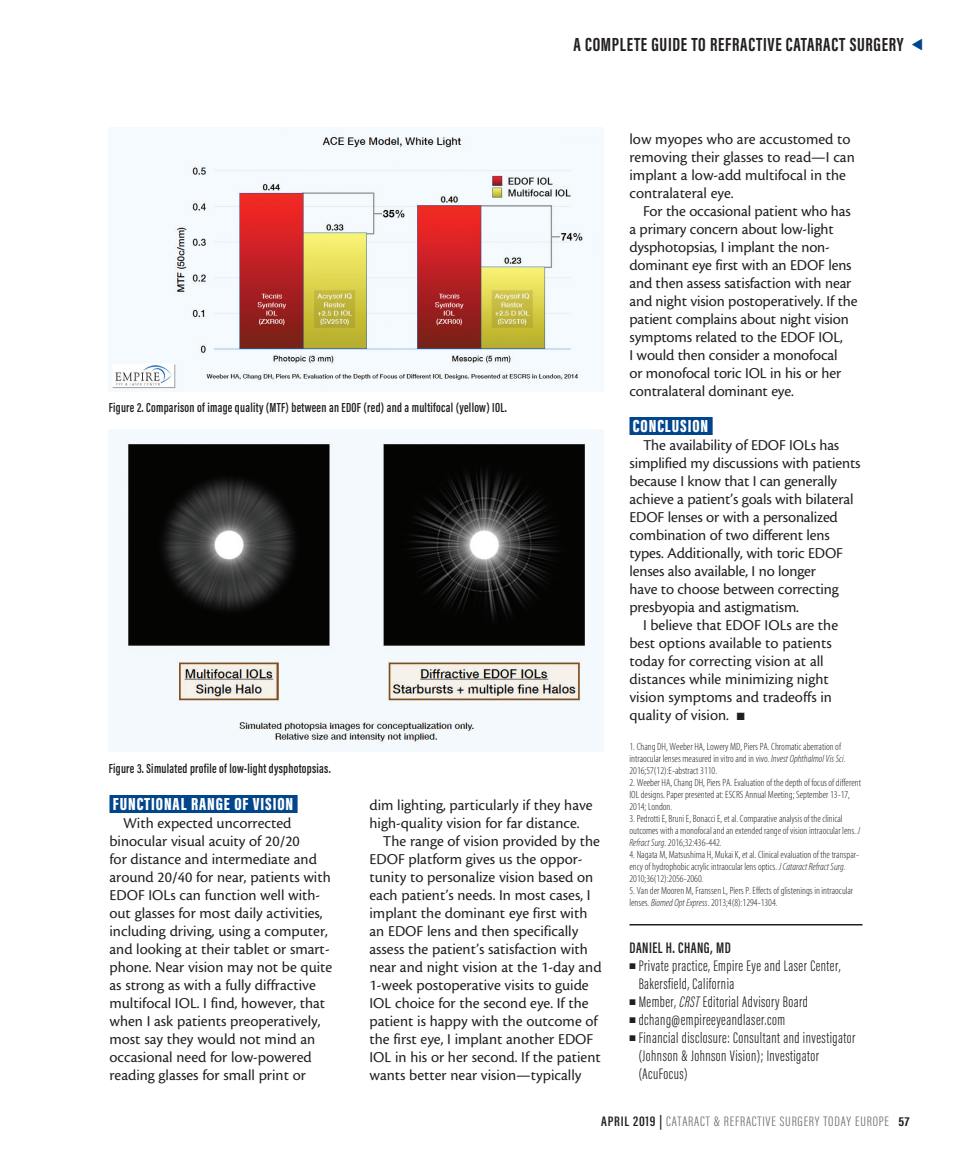
<style>
.page{position:relative;width:972px;height:1161px;background:#fff}
.page>*{position:absolute;margin:0;border:0;box-sizing:border-box;transform-origin:0 0}
.t1{font:700 19.5px "Acumin Pro Extra Cond";letter-spacing:.035em;color:#231f20}
.subhead{font:900 18px "Acumin Pro Extra Cond";letter-spacing:.05em;color:#fff}
.body{font:15.75px/18px "Cronos MM 408 10";color:#231f20}
.bio_info{font:300 15.75px/18px "Acumin Pro Extra Cond";letter-spacing:.03em;color:#231f20}
.bio_name{font:600 15.75px "Acumin Pro Extra Cond";letter-spacing:.03em;color:#231f20}
.t2{font:300 14.1px "Acumin Pro Extra Cond";letter-spacing:.05em;color:#6c6d70;scale:1.11 1}
.t3{font:600 13.5px "Acumin Pro Extra Cond";letter-spacing:.02em;color:#231f20}
.footnote{font:10.5px/12px "Myriad MM 215 300";color:#231f20}
.s1{font-family:"Myriad MM It 215 300"}
.s2{font-style:italic}
.s3{font-weight:600;color:#231f20}
.s4{font-weight:700;font-size:13.35px;color:#231f20}
</style>
<div class="page">
<div style="left:110px;top:795px;width:188px;height:18px;background:#01458d"></div>
<div style="left:630px;top:417px;width:83px;height:18px;background:#01458d"></div>
<hr style="left:630px;top:924px;width:232px;height:2px;background:#231f20">
<img style="left:109px;top:128px;width:494px;height:264px">
<img style="left:109px;top:429px;width:494px;height:323px">
<p class="t1" style="left:573px;top:32px;width:332px">A COMPLETE GUIDE TO REFRACTIVE CATARACT SURGERY</p>
<p class="t3" style="left:109px;top:400px;width:400px">Figure 2. Comparison of image quality (MTF) between an EDOF (red) and a multifocal (yellow) IOL.</p>
<p class="t3" style="left:109px;top:760px;width:224px">Figure 3. Simulated profile of low-light dysphotopsias.</p>
<p class="subhead" style="left:113px;top:793px;width:182px">FUNCTIONAL RANGE OF VISION</p>
<p class="body" style="left:110px;top:814px;width:224px;text-indent:14px">With expected uncorrected binocular visual acuity of 20/20<br>for distance and intermediate and around 20/40 for near, patients with EDOF IOLs can function well with&shy;out glasses for most daily activities, including driving, using a computer, and looking at their tablet or smart&shy;phone. Near vision may not be quite as strong as with a fully diffractive multifocal IOL. I find, however, that when I ask patients preoperatively, most say they would not mind an occasional need for low-powered reading glasses for small print or</p>
<p class="body" style="left:369px;top:796px;width:225px">dim lighting, particularly if they have high-quality vision for far distance.</p>
<p class="body" style="left:369px;top:832px;width:234px;text-indent:14px">The range of vision provided by the EDOF platform gives us the oppor&shy;tunity to personalize vision based on each patient’s needs. In most cases, I implant the dominant eye first with an EDOF lens and then specifically assess the patient’s satisfaction with near and night vision at the 1-day and 1-week postoperative visits to guide IOL choice for the second eye. If the patient is happy with the outcome of the first eye, I implant another EDOF IOL in his or her second. If the patient wants better near vision—typically</p>
<p class="body" style="left:630px;top:130px;width:227px">low myopes who are accustomed to removing their glasses to read—I can implant a low-add multifocal in the contralateral eye.</p>
<p class="body" style="left:630px;top:202px;width:230px;text-indent:14px">For the occasional patient who has a primary concern about low-light dysphotopsias, I implant the non&shy;dominant eye first with an EDOF lens and then assess satisfaction with near and night vision postoperatively. If the patient complains about night vision symptoms related to the EDOF IOL,<br>I would then consider a monofocal<br>or monofocal toric IOL in his or her contralateral dominant eye.</p>
<p class="subhead" style="left:633px;top:415px;width:77px">CONCLUSION</p>
<p class="body" style="left:630px;top:436px;width:233px;text-indent:14px">The availability of EDOF IOLs has simplified my discussions with patients because I know that I can generally achieve a patient’s goals with bilateral EDOF lenses or with a personalized combination of two different lens types. Additionally, with toric EDOF lenses also available, I no longer<br>have to choose between correcting presbyopia and astigmatism.</p>
<p class="body" style="left:630px;top:616px;width:210px;text-indent:14px">I believe that EDOF IOLs are the best options available to patients today for correcting vision at all distances while minimizing night vision symptoms and tradeoffs in quality of vision. ■</p>
<p class="footnote" style="left:630px;top:741px;width:218px">1. Chang DH, Weeber HA, Lowery MD, Piers PA. Chromatic aberration of intraocular lenses measured in vitro and in vivo. <span class="s1">Invest Ophthalmol Vis Sci</span>.<br>2016;57(12):E-abstract 3110.</p>
<p class="footnote" style="left:630px;top:777px;width:233px">2. Weeber HA, Chang DH, Piers PA. Evaluation of the depth of focus of different<br>IOL designs. Paper presented at: ESCRS Annual Meeting; September 13-17,<br>2014; London.</p>
<p class="footnote" style="left:629px;top:813px;width:232px">3. Pedrotti E, Bruni E, Bonacci E, et al. Comparative analysis of the clinical outcomes with a monofocal and an extended range of vision intraocular lens. <span class="s1">J<br>Refract Surg</span>. 2016;32:436-442.</p>
<p class="footnote" style="left:629px;top:849px;width:231px">4. Nagata M, Matsushima H, Mukai K, et al. Clinical evaluation of the transpar&shy;ency of hydrophobic acrylic intraocular lens optics. <span class="s1">J Cataract Refract Surg</span>.<br>2010;36(12):2056-2060.</p>
<p class="footnote" style="left:629px;top:885px;width:225px">5. Van der Mooren M, Franssen L, Piers P. Effects of glistenings in intraocular lenses. <span class="s1">Biomed Opt Express</span>. 2013;4(8):1294-1304.</p>
<p class="bio_name" style="left:629px;top:938px;width:103px">DANIEL H. CHANG, MD</p>
<p class="bio_info" style="left:639px;top:956px;width:203px;text-indent:-9px">■ Private practice, Empire Eye and Laser Center,<br>Bakersfield, California</p>
<p class="bio_info" style="left:629px;top:992px;width:180px">■ Member, <span class="s2">CRST</span> Editorial Advisory Board</p>
<p class="bio_info" style="left:629px;top:1010px;width:157px">■ dchang@empireeyeandlaser.com</p>
<p class="bio_info" style="left:639px;top:1028px;width:218px;text-indent:-9px">■ Financial disclosure: Consultant and investigator (Johnson &amp; Johnson Vision); Investigator (AcuFocus)</p>
<p class="t2" style="left:601px;top:1113px;width:279px"><span class="s3">APRIL 2019 |</span> CATARACT &amp; REFRACTIVE SURGERY TODAY EUROPE <span class="s4">57</span></p>
</div>
